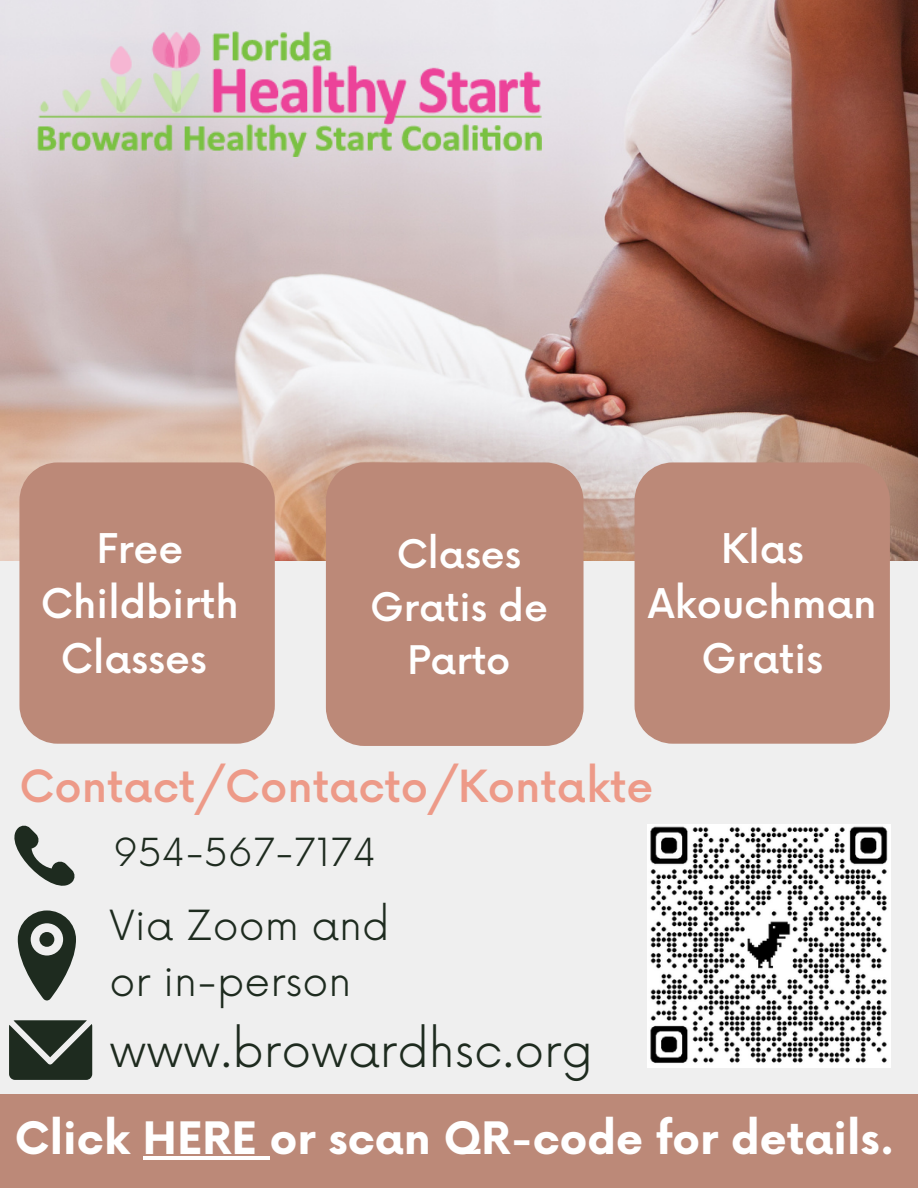
<style>
.page{position:relative;width:918px;height:1188px;background:#efefef}
.page>*{position:absolute;margin:0;border:0;box-sizing:border-box;transform-origin:0 0}
.t1{font:300 46.5px "Now";color:#1e2b1f}
.t2{font:700 43.5px "Now";color:#fff}
.t3{font:500 43.2px "Now";color:#ed9a88}
.t4{font:300 40.5px/56.2px "Now";color:#1e2b1f}
.t5{font:500 39.9px/55.2px "Now";color:#fff;text-align:center}
.t6{font:500 38.4px/52.8px "Now";color:#fff;text-align:center}
.t7{font:300 37.8px "Now";color:#1e2b1f}
</style>
<div class="page">
<img style="left:0;top:0;width:918px;height:560px">
<div style="left:326px;top:462px;width:258px;height:284px;background:#bc8978"></div>
<div style="left:635px;top:462px;width:255px;height:282px;background:#bc8978"></div>
<div style="left:19px;top:462px;width:256px;height:282px;background:#bc8978"></div>
<div style="left:0;top:1094px;width:918px;height:94px;background:#bc8978"></div>
<svg style="left:14px;top:825px;width:61px;height:61px"></svg>
<svg style="left:18px;top:910px;width:58px;height:90px"></svg>
<div style="left:39px;top:932px;width:15px;height:15px;background:#1e2b1f;border-radius:50%"></div>
<svg style="left:9px;top:1020px;width:83px;height:60px;background:#3c473d"></svg>
<img style="left:648px;top:825px;width:243px;height:243px">
<img style="left:38px;top:32px;width:504px;height:125px">
<hr style="left:143px;top:1157px;width:127px;height:3px;background:#fff">
<p class="t5" style="left:41px;top:523px;width:199px">Free<br>Childbirth<br>Classes</p>
<p class="t5" style="left:648px;top:523px;width:230px">Klas<br>Akouchman<br>Gratis</p>
<p class="t6" style="left:370px;top:530px;width:179px">Clases<br>Gratis de<br>Parto</p>
<p class="t3" style="left:19px;top:763px;width:635px">Contact/Contacto/Kontakte</p>
<p class="t7" style="left:113px;top:831px;width:265px">954-567-7174</p>
<p class="t4" style="left:110px;top:899px;width:281px">Via Zoom and or in-person</p>
<p class="t1" style="left:110px;top:1024px;width:485px">www.browardhsc.org</p>
<p class="t2" style="left:15px;top:1115px;width:881px">Click HERE or scan QR-code for details.</p>
</div>
